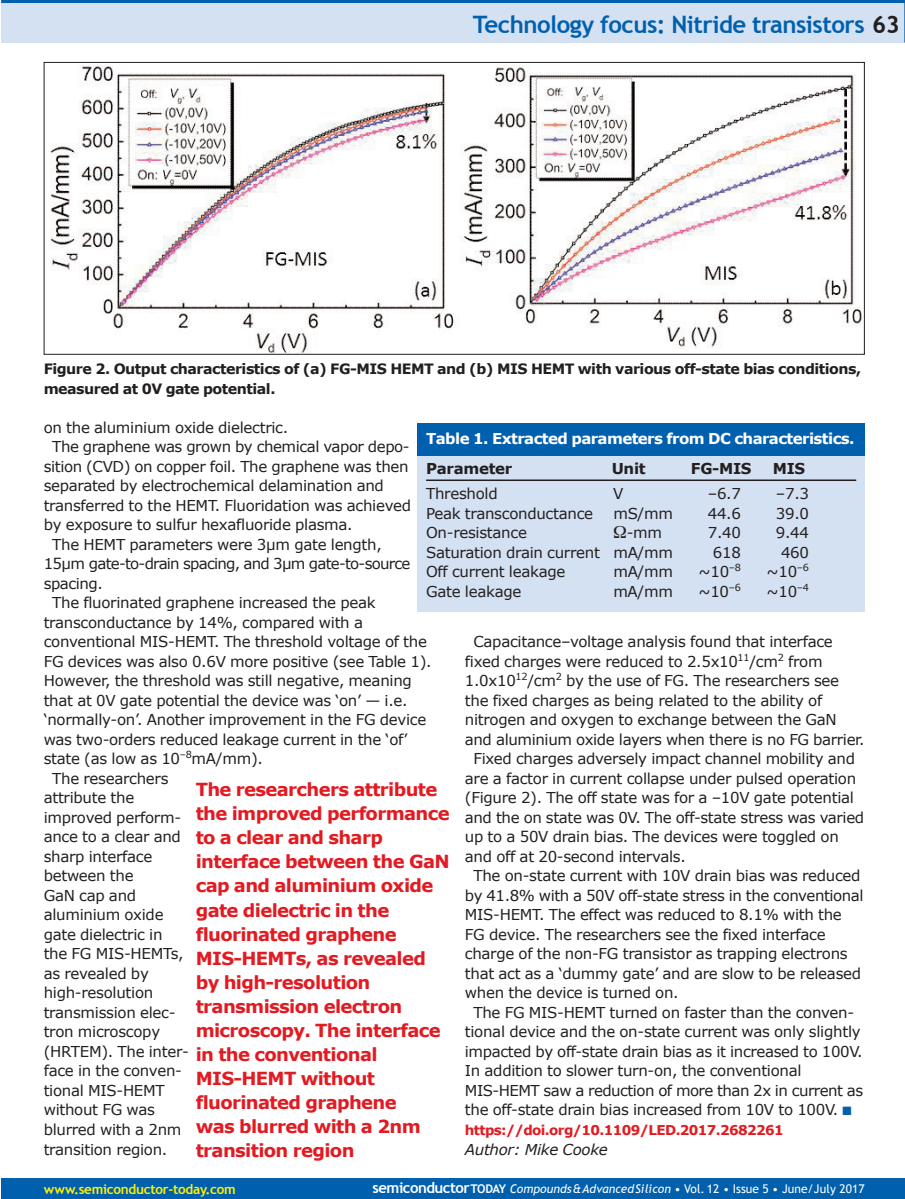
<style>
.page{position:relative;width:905px;height:1199px;background:#fff}
.page>*{position:absolute;margin:0;border:0;box-sizing:border-box;transform-origin:0 0}
.t1{font:700 24px "Trebuchet MS";letter-spacing:-.02em;color:#0160ae}
.t2{font:700 18px/24px "Verdana";letter-spacing:-.035em;color:#e21a21}
.t3{font:15px "Verdana";letter-spacing:-.02em;color:#231f20}
.t4{font:700 15px "Verdana";letter-spacing:-.04em;color:#fff}
.t5{font:15px "Verdana";letter-spacing:-.05em;color:#231f20}
.t6{font:700 15px "Verdana";letter-spacing:-.02em;color:#231f20}
.t7{font:italic 15px "Verdana";letter-spacing:-.02em;color:#231f20}
.t8{font:700 14.25px/19.5px "Verdana";letter-spacing:-.035em;color:#231f20}
.t9{font:700 13.5px "Verdana";letter-spacing:-.045em;color:#e21a21}
.t10{font:700 13.5px "Trebuchet MS";letter-spacing:-.02em;color:#fff101}
.t11{font:12px "Trebuchet MS";letter-spacing:.005em;color:#fff}
.s1{color:#231f20}
.s2{color:#0160ae}
.s3{font-weight:700;font-size:15px}
.s4{font-weight:700}
.s5{font-style:italic}
</style>
<div class="page">
<div style="left:1px;top:0;width:903px;height:43px;background:#d4e1f2"></div>
<hr style="left:904px;top:0;width:1px;height:43px;background:#0160ae">
<hr style="left:1px;top:0;width:903px;height:3px;background:#0160ae">
<div style="left:1px;top:1178px;width:903px;height:20px;background:#0160ae"></div>
<img style="left:50px;top:66px;width:811px;height:287px">
<div style="left:417px;top:431px;width:447px;height:180px;background:#d4e1f2"></div>
<hr style="left:426px;top:479px;width:430px;height:2px;background:#231f20">
<div style="left:417px;top:424px;width:447px;height:32px;background:#0160ae"></div>
<svg style="left:465px;top:349px;width:399px;height:6px"></svg>
<p class="t1" style="left:473px;top:10px;width:428px">Technology focus: Nitride transistors <span class="s1">63</span></p>
<p class="t8" style="left:44px;top:359px;width:819px">Figure 2. Output characteristics of (a) FG-MIS HEMT and (b) MIS HEMT with various off-state bias conditions, measured at 0V gate potential.</p>
<p class="t3" style="left:44px;top:417px;width:246px">on the aluminium oxide dielectric.</p>
<p class="t3" style="left:52px;top:437px;width:359px">The graphene was grown by chemical vapor depo-</p>
<p class="t3" style="left:44px;top:456px;width:366px">sition (CVD) on copper foil. The graphene was then</p>
<p class="t3" style="left:44px;top:476px;width:342px">separated by electrochemical delamination and</p>
<p class="t3" style="left:44px;top:495px;width:369px">transferred to the HEMT. Fluoridation was achieved</p>
<p class="t3" style="left:44px;top:515px;width:310px">by exposure to sulfur hexafluoride plasma.</p>
<p class="t3" style="left:52px;top:534px;width:331px">The HEMT parameters were 3µm gate length,</p>
<p class="t5" style="left:44px;top:554px;width:368px">15µm gate-to-drain spacing, and 3µm gate-to-source</p>
<p class="t3" style="left:44px;top:573px;width:61px">spacing.</p>
<p class="t3" style="left:52px;top:593px;width:325px">The fluorinated graphene increased the peak</p>
<p class="t3" style="left:44px;top:612px;width:321px">transconductance by 14%, compared with a</p>
<p class="t3" style="left:44px;top:632px;width:385px">conventional MIS-HEMT. The threshold voltage of the</p>
<p class="t3" style="left:44px;top:651px;width:389px">FG devices was also 0.6V more positive (see Table 1).</p>
<p class="t3" style="left:44px;top:671px;width:369px">However, the threshold was still negative, meaning</p>
<p class="t3" style="left:44px;top:690px;width:365px">that at 0V gate potential the device was ‘on’ — i.e.</p>
<p class="t3" style="left:44px;top:710px;width:384px">‘normally-on’. Another improvement in the FG device</p>
<p class="t3" style="left:44px;top:729px;width:365px">was two-orders reduced leakage current in the ‘of’</p>
<p class="t3" style="left:44px;top:749px;width:221px">state (as low as 10<sup>–8</sup>mA/mm).</p>
<p class="t3" style="left:52px;top:768px;width:118px">The researchers</p>
<p class="t3" style="left:44px;top:788px;width:92px">attribute the</p>
<p class="t3" style="left:44px;top:807px;width:139px">improved perform-</p>
<p class="t3" style="left:44px;top:827px;width:139px">ance to a clear and</p>
<p class="t3" style="left:44px;top:846px;width:110px">sharp interface</p>
<p class="t3" style="left:44px;top:866px;width:91px">between the</p>
<p class="t3" style="left:44px;top:885px;width:94px">GaN cap and</p>
<p class="t3" style="left:44px;top:905px;width:121px">aluminium oxide</p>
<p class="t3" style="left:44px;top:924px;width:120px">gate dielectric in</p>
<p class="t3" style="left:44px;top:944px;width:141px">the FG MIS-HEMTs,</p>
<p class="t3" style="left:44px;top:963px;width:107px">as revealed by</p>
<p class="t3" style="left:44px;top:983px;width:111px">high-resolution</p>
<p class="t3" style="left:44px;top:1002px;width:133px">transmission elec-</p>
<p class="t3" style="left:44px;top:1022px;width:118px">tron microscopy</p>
<p class="t3" style="left:44px;top:1041px;width:147px">(HRTEM). The inter-</p>
<p class="t3" style="left:44px;top:1061px;width:140px">face in the conven-</p>
<p class="t3" style="left:44px;top:1080px;width:122px">tional MIS-HEMT</p>
<p class="t3" style="left:44px;top:1100px;width:113px">without FG was</p>
<p class="t3" style="left:44px;top:1119px;width:139px">blurred with a 2nm</p>
<p class="t3" style="left:44px;top:1139px;width:125px">transition region.</p>
<p class="t4" style="left:426px;top:428px;width:430px">Table 1. Extracted parameters from DC characteristics.</p>
<p class="t6" style="left:426px;top:458px;width:88px">Parameter</p>
<p class="t6" style="left:611px;top:458px;width:35px">Unit</p>
<p class="t6" style="left:691px;top:458px;width:62px">FG-MIS</p>
<p class="t6" style="left:772px;top:458px;width:34px">MIS</p>
<p class="t3" style="left:426px;top:484px;width:73px">Threshold</p>
<p class="t3" style="left:613px;top:484px;width:12px">V</p>
<p class="t3" style="left:707px;top:484px;width:35px">–6.7</p>
<p class="t3" style="left:775px;top:484px;width:35px">–7.3</p>
<p class="t3" style="left:426px;top:503px;width:168px">Peak transconductance</p>
<p class="t3" style="left:613px;top:503px;width:61px">mS/mm</p>
<p class="t3" style="left:707px;top:503px;width:35px">44.6</p>
<p class="t3" style="left:775px;top:503px;width:35px">39.0</p>
<p class="t3" style="left:426px;top:523px;width:102px">On-resistance</p>
<p class="t3" style="left:626px;top:523px;width:37px">-mm</p>
<p class="t3" style="left:707px;top:523px;width:35px">7.40</p>
<p class="t3" style="left:775px;top:523px;width:35px">9.44</p>
<p class="t3" style="left:426px;top:542px;width:248px">Saturation drain current mA/mm</p>
<p class="t3" style="left:713px;top:542px;width:30px">618</p>
<p class="t3" style="left:781px;top:542px;width:30px">460</p>
<p class="t3" style="left:426px;top:562px;width:141px">Off current leakage</p>
<p class="t3" style="left:613px;top:562px;width:61px">mA/mm</p>
<p class="t3" style="left:698px;top:562px;width:44px">~10<sup>–8</sup></p>
<p class="t3" style="left:766px;top:562px;width:44px">~10<sup>–6</sup></p>
<p class="t3" style="left:426px;top:581px;width:97px">Gate leakage</p>
<p class="t3" style="left:613px;top:581px;width:61px">mA/mm</p>
<p class="t3" style="left:698px;top:581px;width:44px">~10<sup>–6</sup></p>
<p class="t3" style="left:766px;top:581px;width:44px">~10<sup>–4</sup></p>
<p class="t3" style="left:473px;top:632px;width:361px">Capacitance–voltage analysis found that interface</p>
<p class="t3" style="left:465px;top:651px;width:359px">fixed charges were reduced to 2.5x10<sup>11</sup>/cm<sup>2</sup> from</p>
<p class="t3" style="left:465px;top:671px;width:376px">1.0x10<sup>12</sup>/cm<sup>2</sup> by the use of FG. The researchers see</p>
<p class="t3" style="left:465px;top:690px;width:359px">the fixed charges as being related to the ability of</p>
<p class="t3" style="left:465px;top:710px;width:373px">nitrogen and oxygen to exchange between the GaN</p>
<p class="t3" style="left:465px;top:729px;width:401px">and aluminium oxide layers when there is no FG barrier.</p>
<p class="t3" style="left:473px;top:749px;width:383px">Fixed charges adversely impact channel mobility and</p>
<p class="t3" style="left:465px;top:768px;width:393px">are a factor in current collapse under pulsed operation</p>
<p class="t3" style="left:465px;top:788px;width:390px">(Figure 2). The off state was for a –10V gate potential</p>
<p class="t3" style="left:465px;top:807px;width:401px">and the on state was 0V. The off-state stress was varied</p>
<p class="t3" style="left:465px;top:827px;width:375px">up to a 50V drain bias. The devices were toggled on</p>
<p class="t3" style="left:465px;top:846px;width:222px">and off at 20-second intervals.</p>
<p class="t3" style="left:473px;top:866px;width:388px">The on-state current with 10V drain bias was reduced</p>
<p class="t3" style="left:465px;top:885px;width:400px">by 41.8% with a 50V off-state stress in the conventional</p>
<p class="t3" style="left:465px;top:905px;width:378px">MIS-HEMT. The effect was reduced to 8.1% with the</p>
<p class="t3" style="left:465px;top:924px;width:362px">FG device. The researchers see the fixed interface</p>
<p class="t3" style="left:465px;top:944px;width:384px">charge of the non-FG transistor as trapping electrons</p>
<p class="t3" style="left:465px;top:963px;width:398px">that act as a ‘dummy gate’ and are slow to be released</p>
<p class="t3" style="left:465px;top:983px;width:215px">when the device is turned on.</p>
<p class="t3" style="left:473px;top:1002px;width:382px">The FG MIS-HEMT turned on faster than the conven-</p>
<p class="t3" style="left:465px;top:1022px;width:397px">tional device and the on-state current was only slightly</p>
<p class="t3" style="left:465px;top:1041px;width:399px">impacted by off-state drain bias as it increased to 100V.</p>
<p class="t3" style="left:465px;top:1061px;width:338px">In addition to slower turn-on, the conventional</p>
<p class="t3" style="left:465px;top:1080px;width:400px">MIS-HEMT saw a reduction of more than 2x in current as</p>
<p class="t3" style="left:465px;top:1100px;width:388px">the off-state drain bias increased from 10V to 100V. <span class="s2">■</span></p>
<p class="t9" style="left:465px;top:1121px;width:320px">https://doi.org/10.1109/LED.2017.2682261</p>
<p class="t7" style="left:465px;top:1139px;width:144px">Author: Mike Cooke</p>
<p class="t2" style="left:196px;top:777px;width:255px">The researchers attribute the improved performance to a clear and sharp interface between the GaN cap and aluminium oxide gate dielectric in the fluorinated graphene<br>MIS-HEMTs, as revealed by high-resolution transmission electron microscopy. The interface in the conventional<br>MIS-HEMT without fluorinated graphene<br>was blurred with a 2nm transition region</p>
<p class="t10" style="left:44px;top:1180px;width:194px">www.semiconductor-today.com</p>
<p class="t11" style="left:372px;top:1181px;width:493px"><span class="s3">semiconductor</span><span class="s4">TODAY</span> <span class="s5">Compounds&amp;AdvancedSilicon</span> • Vol. 12 • Issue 5 • June/July 2017</p>
</div>
